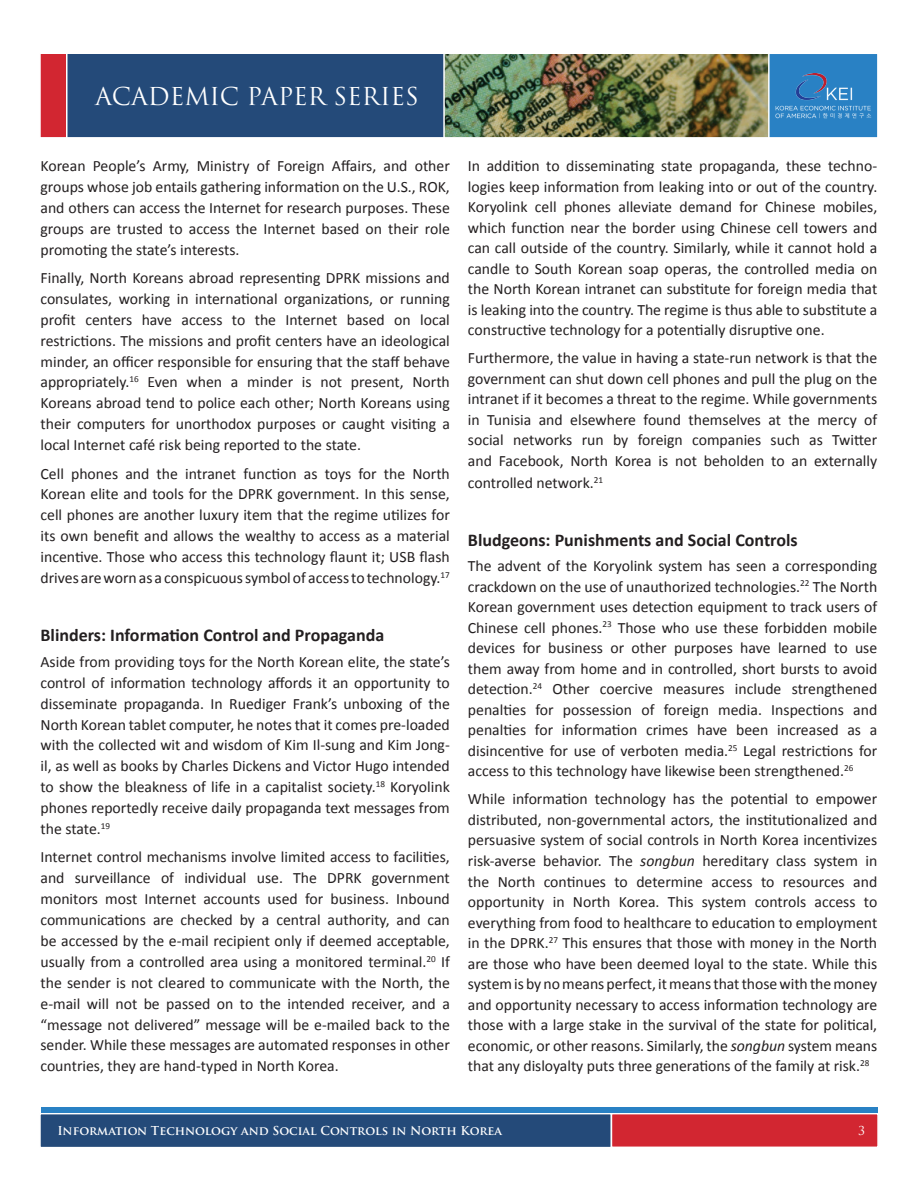
<style>
.page{position:relative;width:918px;height:1188px;background:#fff}
.page>*{position:absolute;margin:0;border:0;box-sizing:border-box;transform-origin:0 0}
.t1{font:24px "Trajan";color:#fff}
.Heading{font:700 18px "Calibri";color:#231f20}
.Body_text{font:15.75px/20.5px "Calibri";color:#231f20;text-align:justify}
.t2{font:700 12px "Trajan Pro";color:#fff}
.t3{font:12px "Trajan";color:#fff}
.s1{font-style:italic}
</style>
<div class="page">
<div style="left:63px;top:52px;width:789px;height:87px;background:#244a79;border:2px solid #fff"></div>
<div style="left:39px;top:52px;width:29px;height:87px;background:#d22631;border:2px solid #fff"></div>
<div style="left:767px;top:53px;width:112px;height:86px;background:#2981c4;border:2px solid #fff"></div>
<div style="left:39px;top:1113px;width:573px;height:35px;background:#244a79;border:2px solid #fff"></div>
<div style="left:611px;top:1113px;width:268px;height:35px;background:#d22631;border:2px solid #fff"></div>
<div style="left:41px;top:1107px;width:836px;height:6px;background:#2981c4"></div>
<img style="left:443px;top:52px;width:327px;height:87px">
<img style="left:776px;top:74px;width:96px;height:44px">
<h1 class="t1" style="left:95px;top:82px;width:325px">ACADEMIC PAPER SERIES</h1>
<p class="Body_text" style="left:40px;top:155px;width:411px">Korean People’s Army, Ministry of Foreign Affairs, and other groups whose job entails gathering information on the U.S., ROK, and others can access the Internet for research purposes. These groups are trusted to access the Internet based on their role promoting the state’s interests.</p>
<p class="Body_text" style="left:40px;top:267px;width:411px">Finally, North Koreans abroad representing DPRK missions and consulates, working in international organizations, or running profit centers have access to the Internet based on local restrictions. The missions and profit centers have an ideological minder, an officer responsible for ensuring that the staff behave appropriately.<sup>16</sup> Even when a minder is not present, North Koreans abroad tend to police each other; North Koreans using their computers for unorthodox purposes or caught visiting a local Internet café risk being reported to the state.</p>
<p class="Body_text" style="left:40px;top:462px;width:411px">Cell phones and the intranet function as toys for the North Korean elite and tools for the DPRK government. In this sense, cell phones are another luxury item that the regime utilizes for its own benefit and allows the wealthy to access as a material incentive. Those who access this technology flaunt it; USB flash drives are worn as a conspicuous symbol of access to technology.<sup>17</sup></p>
<p class="Heading" style="left:40px;top:624px;width:345px">Blinders: Information Control and Propaganda</p>
<p class="Body_text" style="left:40px;top:650px;width:411px">Aside from providing toys for the North Korean elite, the state’s control of information technology affords it an opportunity to disseminate propaganda. In Ruediger Frank’s unboxing of the North Korean tablet computer, he notes that it comes pre-loaded with the collected wit and wisdom of Kim Il-sung and Kim Jong&shy;il, as well as books by Charles Dickens and Victor Hugo intended to show the bleakness of life in a capitalist society.<sup>18</sup> Koryolink phones reportedly receive daily propaganda text messages from the state.<sup>19</sup></p>
<p class="Body_text" style="left:40px;top:846px;width:411px">Internet control mechanisms involve limited access to facilities, and surveillance of individual use. The DPRK government monitors most Internet accounts used for business. Inbound communications are checked by a central authority, and can be accessed by the e-mail recipient only if deemed acceptable, usually from a controlled area using a monitored terminal.<sup>20</sup> If the sender is not cleared to communicate with the North, the e-mail will not be passed on to the intended receiver, and a “message not delivered” message will be e-mailed back to the sender. While these messages are automated responses in other countries, they are hand-typed in North Korea.</p>
<p class="Body_text" style="left:468px;top:155px;width:411px">In addition to disseminating state propaganda, these techno&shy;logies keep information from leaking into or out of the country.<br>Koryolink cell phones alleviate demand for Chinese mobiles, which function near the border using Chinese cell towers and can call outside of the country. Similarly, while it cannot hold a candle to South Korean soap operas, the controlled media on the North Korean intranet can substitute for foreign media that is leaking into the country. The regime is thus able to substitute a constructive technology for a potentially disruptive one.</p>
<p class="Body_text" style="left:468px;top:347px;width:411px">Furthermore, the value in having a state-run network is that the government can shut down cell phones and pull the plug on the intranet if it becomes a threat to the regime. While governments in Tunisia and elsewhere found themselves at the mercy of social networks run by foreign companies such as Twitter and Facebook, North Korea is not beholden to an externally</p>
<p class="Body_text" style="left:468px;top:472px;width:137px">controlled network.<sup>21</sup></p>
<p class="Heading" style="left:468px;top:529px;width:331px">Bludgeons: Punishments and Social Controls</p>
<p class="Body_text" style="left:468px;top:555px;width:411px">The advent of the Koryolink system has seen a corresponding crackdown on the use of unauthorized technologies.<sup>22</sup> The North Korean government uses detection equipment to track users of Chinese cell phones.<sup>23</sup> Those who use these forbidden mobile devices for business or other purposes have learned to use them away from home and in controlled, short bursts to avoid detection.<sup>24</sup> Other coercive measures include strengthened penalties for possession of foreign media. Inspections and penalties for information crimes have been increased as a disincentive for use of verboten media.<sup>25</sup> Legal restrictions for access to this technology have likewise been strengthened.<sup>26</sup></p>
<p class="Body_text" style="left:468px;top:788px;width:411px">While information technology has the potential to empower distributed, non-governmental actors, the institutionalized and persuasive system of social controls in North Korea incentivizes risk-averse behavior. The <span class="s1">songbun</span> hereditary class system in the North continues to determine access to resources and opportunity in North Korea. This system controls access to everything from food to healthcare to education to employment in the DPRK.<sup>27</sup> This ensures that those with money in the North are those who have been deemed loyal to the state. While this system is by no means perfect, it means that those with the money and opportunity necessary to access information technology are those with a large stake in the survival of the state for political, economic, or other reasons. Similarly, the <span class="s1">songbun</span> system means that any disloyalty puts three generations of the family at risk.<sup>28</sup></p>
<p class="t2" style="left:57px;top:1123px;width:446px">Information Technology and Social Controls in North Korea</p>
<p class="t3" style="left:858px;top:1124px;width:9px">3</p>
</div>
